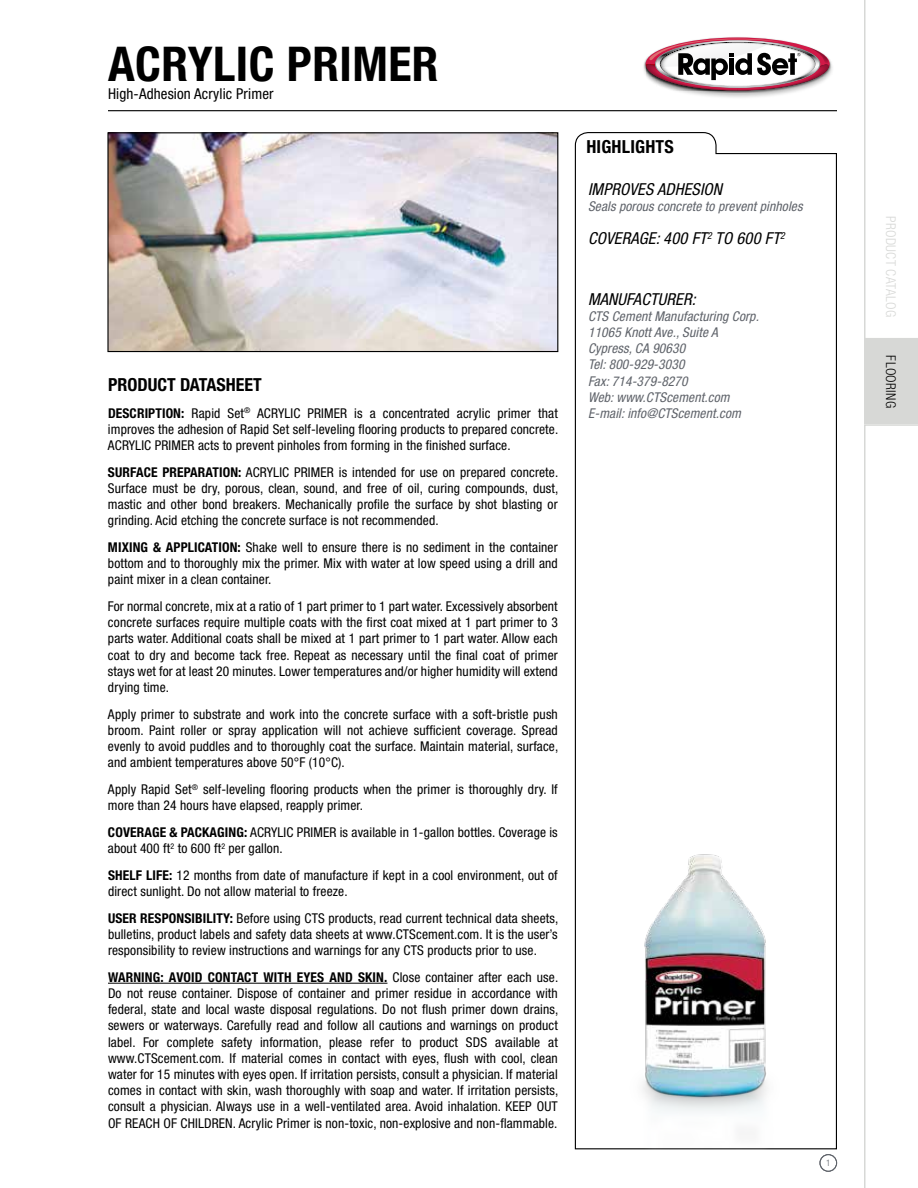
<style>
.page{position:relative;width:918px;height:1188px;background:#fff}
.page>*{position:absolute;margin:0;border:0;box-sizing:border-box;transform-origin:0 0}
.t1{font:700 condensed 48px "Helvetica Neue LT Std";letter-spacing:.01em;color:#000}
.t2{font:700 condensed 18px "Helvetica Neue LT Std";color:#000}
.t3{font:italic condensed 16.5px "Helvetica Neue LT Std";letter-spacing:.01em;color:#000}
.t4{font:condensed 15px "Helvetica Neue LT Std";letter-spacing:.01em;color:#000}
.t5{font:condensed 13.5px/16.2px "Helvetica Neue LT Std";letter-spacing:.01em;color:#000;text-align:justify}
.t6{font:italic condensed 13.5px/16.2px "Helvetica Neue LT Std";letter-spacing:.01em;color:#5f636a}
.t7{font:300 condensed 13.5px "Helvetica Neue LT Std";letter-spacing:.03em;color:#d7d8d6}
.t8{font:300 condensed 13.5px "Helvetica Neue LT Std";letter-spacing:.03em;color:#000}
.t9{font:300 condensed 9px "Helvetica Neue LT Std";color:#5f636a}
.s1{font-weight:700}
</style>
<div class="page">
<hr style="left:108px;top:110px;width:729px;height:1px;background:#000">
<svg style="left:574px;top:132px;width:263px;height:1018px"></svg>
<img style="left:576px;top:824px;width:260px;height:325px">
<div style="left:641px;top:38px;width:193px;height:62px;background:#000;opacity:.25"></div>
<img style="left:643px;top:38px;width:190px;height:55px">
<svg style="left:646px;top:37px;width:184px;height:54px"></svg>
<hr style="left:108px;top:983px;width:279px;height:1px;background:#000">
<img style="left:109px;top:134px;width:447px;height:216px">
<div style="left:107px;top:132px;width:451px;height:220px;border:1px solid #000"></div>
<div style="left:820px;top:1154px;width:17px;height:18px;border:1px solid #5f636a;border-radius:50%"></div>
<svg style="left:864px;top:0;width:54px;height:339px"></svg>
<div style="left:864px;top:339px;width:54px;height:85px;background:#d7d8d6"></div>
<svg style="left:864px;top:424px;width:54px;height:764px"></svg>
<h1 class="t1" style="left:108px;top:35px;width:332px">ACRYLIC PRIMER</h1>
<p class="t4" style="left:108px;top:85px;width:167px">High-Adhesion Acrylic Primer</p>
<h2 class="t2" style="left:108px;top:374px;width:155px">PRODUCT DATASHEET</h2>
<p class="t5" style="left:108px;top:405px;width:452px"><span class="s1">DESCRIPTION:</span> Rapid Set<sup>®</sup> ACRYLIC PRIMER is a concentrated acrylic primer that improves the adhesion of Rapid Set self-leveling flooring products to prepared concrete.<br>ACRYLIC PRIMER acts to prevent pinholes from forming in the finished surface.</p>
<p class="t5" style="left:108px;top:464px;width:452px"><span class="s1">SURFACE PREPARATION:</span> ACRYLIC PRIMER is intended for use on prepared concrete.<br>Surface must be dry, porous, clean, sound, and free of oil, curing compounds, dust, mastic and other bond breakers. Mechanically profile the surface by shot blasting or grinding. Acid etching the concrete surface is not recommended.</p>
<p class="t5" style="left:108px;top:539px;width:451px"><span class="s1">MIXING &amp; APPLICATION:</span> Shake well to ensure there is no sediment in the container bottom and to thoroughly mix the primer. Mix with water at low speed using a drill and paint mixer in a clean container.</p>
<p class="t5" style="left:108px;top:598px;width:451px">For normal concrete, mix at a ratio of 1 part primer to 1 part water. Excessively absorbent concrete surfaces require multiple coats with the first coat mixed at 1 part primer to 3 parts water. Additional coats shall be mixed at 1 part primer to 1 part water. Allow each coat to dry and become tack free. Repeat as necessary until the final coat of primer stays wet for at least 20 minutes. Lower temperatures and/or higher humidity will extend drying time.</p>
<p class="t5" style="left:108px;top:706px;width:452px">Apply primer to substrate and work into the concrete surface with a soft-bristle push broom. Paint roller or spray application will not achieve sufficient coverage. Spread evenly to avoid puddles and to thoroughly coat the surface. Maintain material, surface, and ambient temperatures above 50°F (10°C).</p>
<p class="t5" style="left:108px;top:781px;width:451px">Apply Rapid Set<sup>®</sup> self-leveling flooring products when the primer is thoroughly dry. If more than 24 hours have elapsed, reapply primer.</p>
<p class="t5" style="left:108px;top:824px;width:451px"><span class="s1">COVERAGE &amp; PACKAGING:</span> ACRYLIC PRIMER is available in 1-gallon bottles. Coverage is about 400 ft<sup>2</sup> to 600 ft<sup>2</sup> per gallon.</p>
<p class="t5" style="left:108px;top:867px;width:451px"><span class="s1">SHELF LIFE:</span> 12 months from date of manufacture if kept in a cool environment, out of direct sunlight. Do not allow material to freeze.</p>
<p class="t5" style="left:108px;top:910px;width:452px"><span class="s1">USER RESPONSIBILITY:</span> Before using CTS products, read current technical data sheets, bulletins, product labels and safety data sheets at www.CTScement.com. It is the user’s responsibility to review instructions and warnings for any CTS products prior to use.</p>
<p class="t5" style="left:108px;top:969px;width:452px"><span class="s1">WARNING: AVOID CONTACT WITH EYES AND SKIN.</span> Close container after each use.<br>Do not reuse container. Dispose of container and primer residue in accordance with federal, state and local waste disposal regulations. Do not flush primer down drains, sewers or waterways. Carefully read and follow all cautions and warnings on product label. For complete safety information, please refer to product SDS available at www.CTScement.com. If material comes in contact with eyes, flush with cool, clean water for 15 minutes with eyes open. If irritation persists, consult a physician. If material comes in contact with skin, wash thoroughly with soap and water. If irritation persists, consult a physician. Always use in a well-ventilated area. Avoid inhalation. KEEP OUT OF REACH OF CHILDREN. Acrylic Primer is non-toxic, non-explosive and non-flammable.</p>
<h2 class="t2" style="left:586px;top:136px;width:89px">HIGHLIGHTS</h2>
<p class="t3" style="left:588px;top:179px;width:136px">IMPROVES ADHESION</p>
<p class="t6" style="left:588px;top:198px;width:216px">Seals porous concrete to prevent pinholes</p>
<p class="t3" style="left:588px;top:229px;width:198px">COVERAGE: 400 FT<sup>2</sup> TO 600 FT<sup>2</sup></p>
<p class="t3" style="left:588px;top:289px;width:109px">MANUFACTURER:</p>
<p class="t6" style="left:588px;top:308px;width:172px">CTS Cement Manufacturing Corp.<br>11065 Knott Ave., Suite A<br>Cypress, CA 90630<br>Tel: 800-929-3030<br>Fax: 714-379-8270<br>Web: www.CTScement.com<br>E-mail: info@CTScement.com</p>
<p class="t9" style="left:826px;top:1158px;width:6px">1</p>
<p class="t7" style="left:899px;top:216px;width:103px;rotate:90deg">PRODUCT CATALOG</p>
<p class="t8" style="left:899px;top:355px;width:54px;rotate:90deg">FLOORING</p>
</div>
